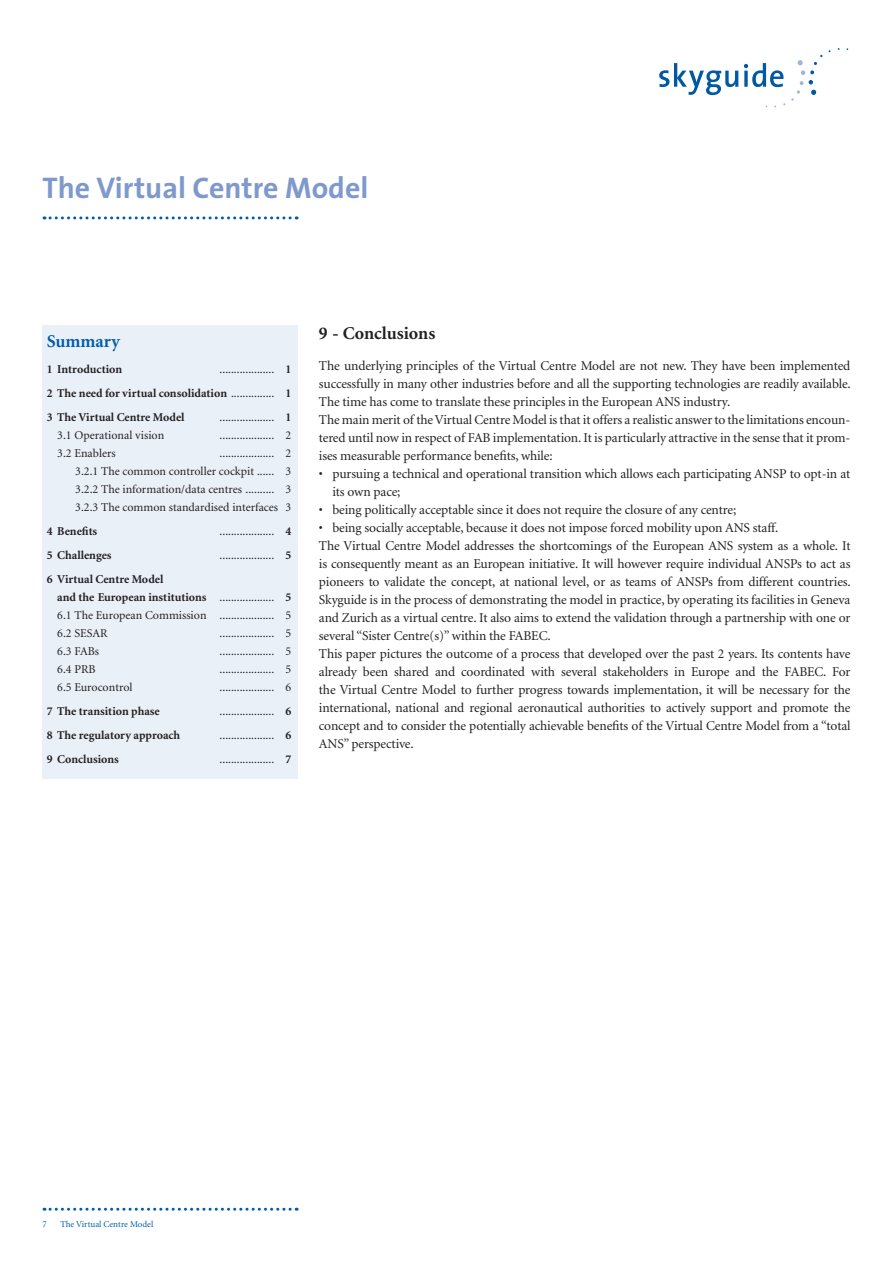
<style>
.page{position:relative;width:893px;height:1263px;background:#fff}
.page>*{position:absolute;margin:0;border:0;box-sizing:border-box;transform-origin:0 0}
.t1{font:700 30px "The Sans";color:#7f99cd}
.inter{font:700 18px "Minion";color:#231f20}
.t2{font:700 18px "Minion";color:#015dab}
.texte{font:13.5px/18px "Minion";letter-spacing:-.01em;color:#231f20;text-align:justify}
.t3{font:12px "Minion";color:#231f20}
.t4{font:700 12px "Minion";color:#231f20}
.t5{font:9px "Minion";color:#015dab}
.s1{font-weight:700}
.s2{font-weight:400}
</style>
<div class="page">
<svg style="left:44px;top:1208px;width:253px;height:3px"></svg>
<svg style="left:44px;top:216px;width:253px;height:3px"></svg>
<svg style="left:791px;top:55px;width:31px;height:46px"></svg>
<svg style="left:659px;top:63px;width:79px;height:32px"></svg>
<svg style="left:744px;top:63px;width:39px;height:24px"></svg>
<div style="left:43px;top:325px;width:255px;height:454px;background:#eaf0f8"></div>
<p class="t1" style="left:43px;top:163px;width:327px">The Virtual Centre Model</p>
<p class="t2" style="left:47px;top:332px;width:75px">Summary</p>
<p class="t4" style="left:47px;top:363px;width:77px">1 Introduction</p>
<p class="t3" style="left:220px;top:363px;width:73px">................... <span class="s1">1</span></p>
<p class="t4" style="left:47px;top:387px;width:246px">2 The need for virtual consolidation <span class="s2">...............</span> 1</p>
<p class="t4" style="left:47px;top:411px;width:139px">3 The Virtual Centre Model</p>
<p class="t3" style="left:220px;top:411px;width:73px">................... <span class="s1">1</span></p>
<p class="t3" style="left:57px;top:429px;width:108px">3.1 Operational vision</p>
<p class="t3" style="left:220px;top:429px;width:73px">................... 2</p>
<p class="t3" style="left:57px;top:447px;width:60px">3.2 Enablers</p>
<p class="t3" style="left:220px;top:447px;width:73px">................... 2</p>
<p class="t3" style="left:75px;top:465px;width:217px">3.2.1 The common controller cockpit ...... 3</p>
<p class="t3" style="left:75px;top:483px;width:217px">3.2.2 The information/data centres .......... 3</p>
<p class="t3" style="left:75px;top:501px;width:217px">3.2.3 The common standardised interfaces 3</p>
<p class="t4" style="left:47px;top:525px;width:52px">4 Benefits</p>
<p class="t3" style="left:220px;top:525px;width:73px">................... <span class="s1">4</span></p>
<p class="t4" style="left:47px;top:549px;width:66px">5 Challenges</p>
<p class="t3" style="left:220px;top:549px;width:73px">................... <span class="s1">5</span></p>
<p class="t4" style="left:47px;top:573px;width:118px">6 Virtual Centre Model</p>
<p class="t4" style="left:57px;top:591px;width:235px">and the European institutions <span class="s2">...................</span> 5</p>
<p class="t3" style="left:57px;top:609px;width:235px">6.1 The European Commission ................... 5</p>
<p class="t3" style="left:57px;top:627px;width:52px">6.2 SESAR</p>
<p class="t3" style="left:220px;top:627px;width:73px">................... 5</p>
<p class="t3" style="left:57px;top:645px;width:43px">6.3 FABs</p>
<p class="t3" style="left:220px;top:645px;width:73px">................... 5</p>
<p class="t3" style="left:57px;top:663px;width:40px">6.4 PRB</p>
<p class="t3" style="left:220px;top:663px;width:73px">................... 5</p>
<p class="t3" style="left:57px;top:681px;width:77px">6.5 Eurocontrol</p>
<p class="t3" style="left:220px;top:681px;width:73px">................... 6</p>
<p class="t4" style="left:47px;top:705px;width:115px">7 The transition phase</p>
<p class="t3" style="left:220px;top:705px;width:73px">................... <span class="s1">6</span></p>
<p class="t4" style="left:47px;top:729px;width:135px">8 The regulatory approach</p>
<p class="t3" style="left:220px;top:729px;width:73px">................... <span class="s1">6</span></p>
<p class="t4" style="left:47px;top:753px;width:74px">9 Conclusions</p>
<p class="t3" style="left:220px;top:753px;width:73px">................... <span class="s1">7</span></p>
<p class="inter" style="left:319px;top:324px;width:118px">9 - Conclusions</p>
<p class="texte" style="left:319px;top:357px;width:533px">The underlying principles of the Virtual Centre Model are not new. They have been implemented successfully in many other industries before and all the supporting technologies are readily available.<br>The time has come to translate these principles in the European ANS industry.</p>
<p class="texte" style="left:319px;top:411px;width:533px">The main merit of the Virtual Centre Model is that it offers a realistic answer to the limitations encoun&shy;tered until now in respect of FAB implementation. It is particularly attractive in the sense that it prom&shy;ises measurable performance benefits, while:</p>
<p class="texte" style="left:332px;top:465px;width:519px;text-indent:-14px">• pursuing a technical and operational transition which allows each participating ANSP to opt-in at its own pace;</p>
<p class="texte" style="left:319px;top:501px;width:419px">• being politically acceptable since it does not require the closure of any centre;</p>
<p class="texte" style="left:319px;top:519px;width:461px">• being socially acceptable, because it does not impose forced mobility upon ANS staff.</p>
<p class="texte" style="left:319px;top:537px;width:533px">The Virtual Centre Model addresses the shortcomings of the European ANS system as a whole. It is consequently meant as an European initiative. It will however require individual ANSPs to act as pioneers to validate the concept, at national level, or as teams of ANSPs from different countries.<br>Skyguide is in the process of demonstrating the model in practice, by operating its facilities in Geneva and Zurich as a virtual centre. It also aims to extend the validation through a partnership with one or several “Sister Centre(s)” within the FABEC.</p>
<p class="texte" style="left:319px;top:645px;width:533px">This paper pictures the outcome of a process that developed over the past 2 years. Its contents have already been shared and coordinated with several stakeholders in Europe and the FABEC. For the Virtual Centre Model to further progress towards implementation, it will be necessary for the international, national and regional aeronautical authorities to actively support and promote the concept and to consider the potentially achievable benefits of the Virtual Centre Model from a “total ANS” perspective.</p>
<p class="t5" style="left:43px;top:1220px;width:6px">7</p>
<p class="t5" style="left:60px;top:1220px;width:95px">The Virtual Centre Model</p>
</div>
